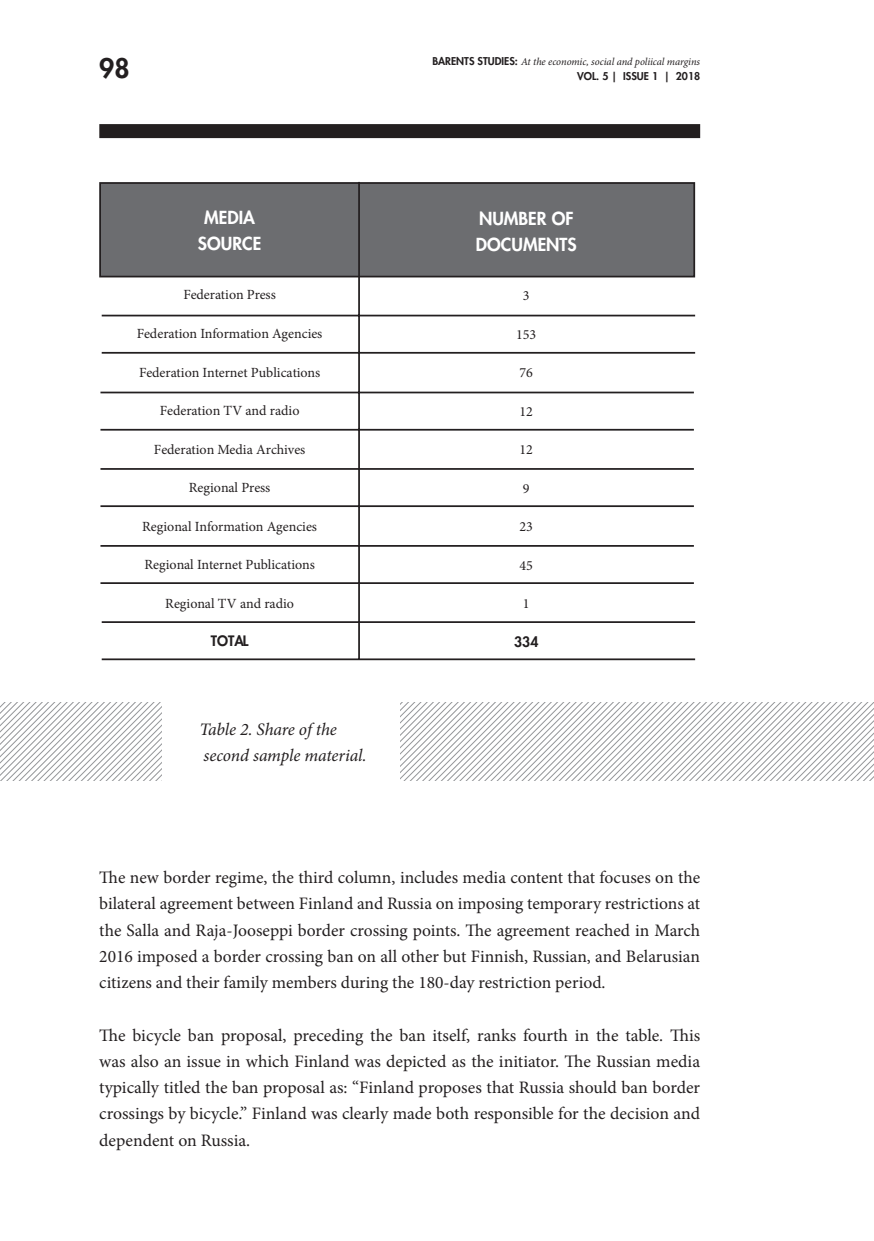
<style>
.page{position:relative;width:874px;height:1241px;background:#fff}
.page>*{position:absolute;margin:0;border:0;box-sizing:border-box;transform-origin:0 0}
.t1{font:800 26.25px "Futura Std";color:#231f20}
.t2{font:17.5px/26.2px "Minion Pro";color:#231f20;text-align:justify}
.t3{font:italic 17.5px/26.2px "Minion Pro";letter-spacing:-.01em;color:#231f20}
.t4{font:800 17.5px/26.2px "Futura Std";color:#fff;text-align:center}
.t5{font:14px "Minion Pro";color:#231f20}
.t6{font:800 14px "Futura Std";color:#231f20}
.t7{font:10.5px "Minion Pro It 3";letter-spacing:-.005em;color:#231f20}
.t8{font:10.5px "Futura Std Heavy 3";color:#231f20}
.s1{font-family:"Futura Std Heavy 3"}
</style>
<div class="page">
<div style="left:99px;top:124px;width:600px;height:14px;background:#231f20"></div>
<div style="left:100px;top:183px;width:594px;height:93px;background:#6c6d70"></div>
<div style="left:99px;top:182px;width:595px;height:95px;border:2px solid #231f20"></div>
<hr style="left:358px;top:182px;width:2px;height:478px;background:#231f20">
<hr style="left:102px;top:314px;width:592px;height:2px;background:#231f20">
<hr style="left:102px;top:352px;width:592px;height:1px;background:#231f20">
<hr style="left:100px;top:391px;width:593px;height:2px;background:#231f20">
<hr style="left:100px;top:429px;width:593px;height:1px;background:#231f20">
<hr style="left:100px;top:468px;width:593px;height:2px;background:#231f20">
<hr style="left:100px;top:505px;width:593px;height:2px;background:#231f20">
<hr style="left:100px;top:545px;width:593px;height:1px;background:#231f20">
<hr style="left:100px;top:582px;width:593px;height:2px;background:#231f20">
<hr style="left:102px;top:621px;width:592px;height:2px;background:#231f20">
<hr style="left:102px;top:658px;width:592px;height:2px;background:#231f20">
<svg style="left:0;top:702px;width:873px;height:78px"></svg>
<div style="left:162px;top:675px;width:237px;height:132px;background:#fff"></div>
<h1 class="t1" style="left:99px;top:51px;width:32px">98</h1>
<p class="t7" style="left:432px;top:54px;width:269px"><span class="s1">BARENTS STUDIES:</span> At the economic, social and poliical margins</p>
<p class="t8" style="left:576px;top:70px;width:124px">VOL. 5 | ISSUE 1 | 2018</p>
<p class="t4" style="left:198px;top:204px;width:65px">MEDIA<br>SOURCE</p>
<p class="t5" style="left:183px;top:285px;width:94px">Federation Press</p>
<p class="t5" style="left:137px;top:324px;width:187px">Federation Information Agencies</p>
<p class="t5" style="left:139px;top:362px;width:183px">Federation Internet Publications</p>
<p class="t5" style="left:160px;top:401px;width:141px">Federation TV and radio</p>
<p class="t5" style="left:154px;top:439px;width:153px">Federation Media Archives</p>
<p class="t5" style="left:189px;top:478px;width:83px">Regional Press</p>
<p class="t5" style="left:142px;top:516px;width:176px">Regional Information Agencies</p>
<p class="t5" style="left:144px;top:555px;width:172px">Regional Internet Publications</p>
<p class="t5" style="left:165px;top:593px;width:130px">Regional TV and radio</p>
<p class="t6" style="left:211px;top:632px;width:39px">TOTAL</p>
<p class="t3" style="left:199px;top:715px;width:169px">Table 2. Share of the second sample material.</p>
<p class="t4" style="left:475px;top:205px;width:102px;text-align:left">NUMBER OF<br>DOCUMENTS</p>
<p class="t5" style="left:522px;top:286px;width:8px">3</p>
<p class="t5" style="left:516px;top:325px;width:22px">153</p>
<p class="t5" style="left:519px;top:363px;width:15px">76</p>
<p class="t5" style="left:519px;top:402px;width:15px">12</p>
<p class="t5" style="left:519px;top:440px;width:15px">12</p>
<p class="t5" style="left:522px;top:479px;width:8px">9</p>
<p class="t5" style="left:519px;top:517px;width:15px">23</p>
<p class="t5" style="left:519px;top:556px;width:15px">45</p>
<p class="t5" style="left:522px;top:594px;width:8px">1</p>
<p class="t6" style="left:514px;top:633px;width:26px">334</p>
<p class="t2" style="left:99px;top:864px;width:602px">The new border regime, the third column, includes media content that focuses on the bilateral agreement between Finland and Russia on imposing temporary restrictions at the Salla and Raja-Jooseppi border crossing points. The agreement reached in March 2016 imposed a border crossing ban on all other but Finnish, Russian, and Belarusian citizens and their family members during the 180-day restriction period.</p>
<p class="t2" style="left:99px;top:1021px;width:602px">The bicycle ban proposal, preceding the ban itself, ranks fourth in the table. This was also an issue in which Finland was depicted as the initiator. The Russian media typically titled the ban proposal as: “Finland proposes that Russia should ban border crossings by bicycle.” Finland was clearly made both responsible for the decision and dependent on Russia.</p>
</div>
